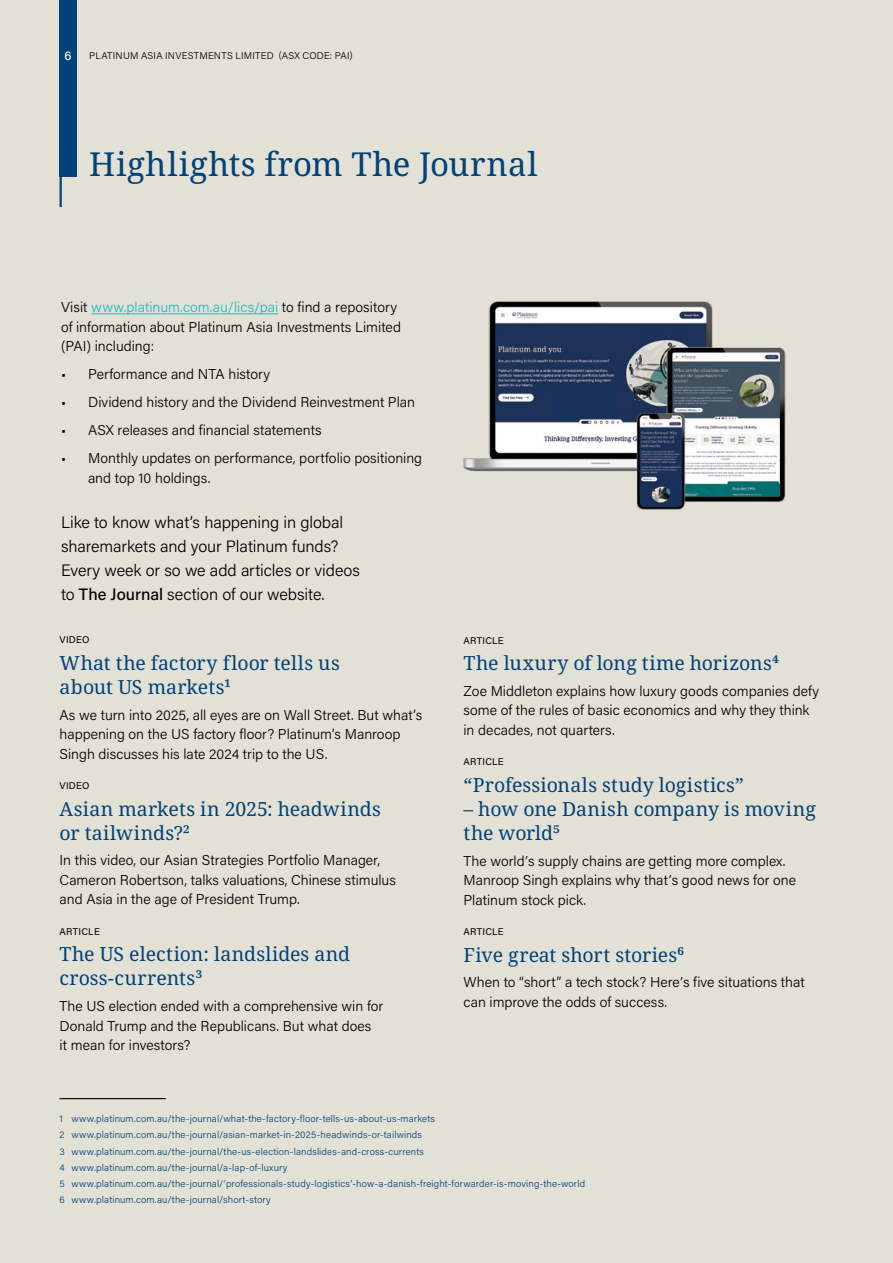
<style>
.page{position:relative;width:893px;height:1263px;background:#e3e0d6}
.page>*{position:absolute;margin:0;border:0;box-sizing:border-box;transform-origin:0 0}
.t1{font:33px "Noto Serif";letter-spacing:.02em;color:#004279}
.t2{font:19.5px/24px "Noto Serif";letter-spacing:.005em;color:#004279}
.t3{font:300 16.5px/24px "Acumin Pro";letter-spacing:-.005em;color:#000}
.t4{font:300 14.25px/19.5px "Acumin Pro";color:#000}
.t5{font:500 12.75px "Acumin Pro";color:#fff}
.t6{font:300 9.75px/16.2px "Acumin Pro";letter-spacing:.015em;color:#004279}
.t7{font:300 9.75px "Acumin Pro";letter-spacing:.02em;color:#000}
.t8{font:9.75px "Acumin Pro";letter-spacing:.025em;color:#000}
.s1{color:#1ebcbe}
.s2{font-weight:500}
.s3{font-size:18px}
.s4{font-family:"Avenir"}
</style>
<div class="page">
<div style="left:60px;top:0;width:17px;height:176px;background:#004279"></div>
<hr style="left:60px;top:0;width:2px;height:207px;background:#004279">
<hr style="left:91px;top:313px;width:187px;height:1px;background:#1ebcbe">
<hr style="left:60px;top:1098px;width:106px;height:1px;background:#000">
<img style="left:463px;top:301px;width:323px;height:209px">
<p class="t5" style="left:64px;top:46px;width:9px">6</p>
<p class="t7" style="left:89px;top:49px;width:265px">PLATINUM ASIA INVESTMENTS LIMITED (ASX CODE: PAI)</p>
<h1 class="t1" style="left:89px;top:141px;width:450px">Highlights from The Journal</h1>
<p class="t4" style="left:61px;top:297px;width:341px">Visit <span class="s1">www.platinum.com.au/lics/pai</span> to find a repository of information about Platinum Asia Investments Limited (PAI) including:</p>
<p class="t4" style="left:61px;top:364px;width:211px">• Performance and NTA history</p>
<p class="t4" style="left:61px;top:392px;width:356px">• Dividend history and the Dividend Reinvestment Plan</p>
<p class="t4" style="left:61px;top:420px;width:262px">• ASX releases and financial statements</p>
<p class="t4" style="left:88px;top:448px;width:336px;text-indent:-27px">• Monthly updates on performance, portfolio positioning and top 10 holdings.</p>
<p class="t3" style="left:61px;top:510px;width:300px">Like to know what’s happening in global sharemarkets and your Platinum funds?<br>Every week or so we add articles or videos to <span class="s2">The Journal</span> section of our website.</p>
<p class="t8" style="left:60px;top:633px;width:31px">VIDEO</p>
<h2 class="t2" style="left:60px;top:651px;width:282px">What the factory floor tells us about US markets<span class="s3">1</span></h2>
<p class="t4" style="left:60px;top:704px;width:364px">As we turn into 2025, all eyes are on Wall Street. But what’s happening on the US factory floor? Platinum’s Manroop<br>Singh discusses his late 2024 trip to the US.</p>
<p class="t8" style="left:60px;top:779px;width:31px">VIDEO</p>
<h2 class="t2" style="left:60px;top:797px;width:323px">Asian markets in 2025: headwinds or tailwinds?<span class="s3">2</span></h2>
<p class="t4" style="left:60px;top:850px;width:338px">In this video, our Asian Strategies Portfolio Manager,<br>Cameron Robertson, talks valuations, Chinese stimulus and Asia in the age of President Trump.</p>
<p class="t8" style="left:60px;top:924px;width:42px">ARTICLE</p>
<h2 class="t2" style="left:60px;top:943px;width:292px">The US election: landslides and cross-currents<span class="s3">3</span></h2>
<p class="t4" style="left:60px;top:996px;width:325px">The US election ended with a comprehensive win for<br>Donald Trump and the Republicans. But what does<br>it mean for investors?</p>
<p class="t8" style="left:463px;top:633px;width:42px">ARTICLE</p>
<h2 class="t2" style="left:463px;top:652px;width:317px">The luxury of long time horizons<span class="s3">4</span></h2>
<p class="t4" style="left:463px;top:681px;width:357px">Zoe Middleton explains how luxury goods companies defy some of the rules of basic economics and why they think in decades, not quarters.</p>
<p class="t8" style="left:463px;top:755px;width:42px">ARTICLE</p>
<h2 class="t2" style="left:463px;top:773px;width:282px">“Professionals study logistics”</h2>
<h2 class="t2" style="left:463px;top:797px;width:354px">– how one Danish company is moving the world<span class="s3">5</span></h2>
<p class="t4" style="left:463px;top:850px;width:334px">The world<span class="s4">’</span>s supply chains are getting more complex.<br>Manroop Singh explains why that<span class="s4">’</span>s good news for one<br>Platinum stock pick.</p>
<p class="t8" style="left:463px;top:925px;width:42px">ARTICLE</p>
<h2 class="t2" style="left:463px;top:943px;width:222px">Five great short stories<span class="s3">6</span></h2>
<p class="t4" style="left:463px;top:972px;width:343px">When to “short” a tech stock? Here<span class="s4">’</span>s five situations that can improve the odds of success.</p>
<p class="t6" style="left:60px;top:1110px;width:527px">1 www.platinum.com.au/the-journal/what-the-factory-floor-tells-us-about-us-markets<br>2 www.platinum.com.au/the-journal/asian-market-in-2025-headwinds-or-tailwinds<br>3 www.platinum.com.au/the-journal/the-us-election-landslides-and-cross-currents<br>4 www.platinum.com.au/the-journal/a-lap-of-luxury<br>5 www.platinum.com.au/the-journal/<span class="s4">‘</span>professionals-study-logistics<span class="s4">’</span>-how-a-danish-freight-forwarder-is-moving-the-world 6 www.platinum.com.au/the-journal/short-story</p>
</div>
